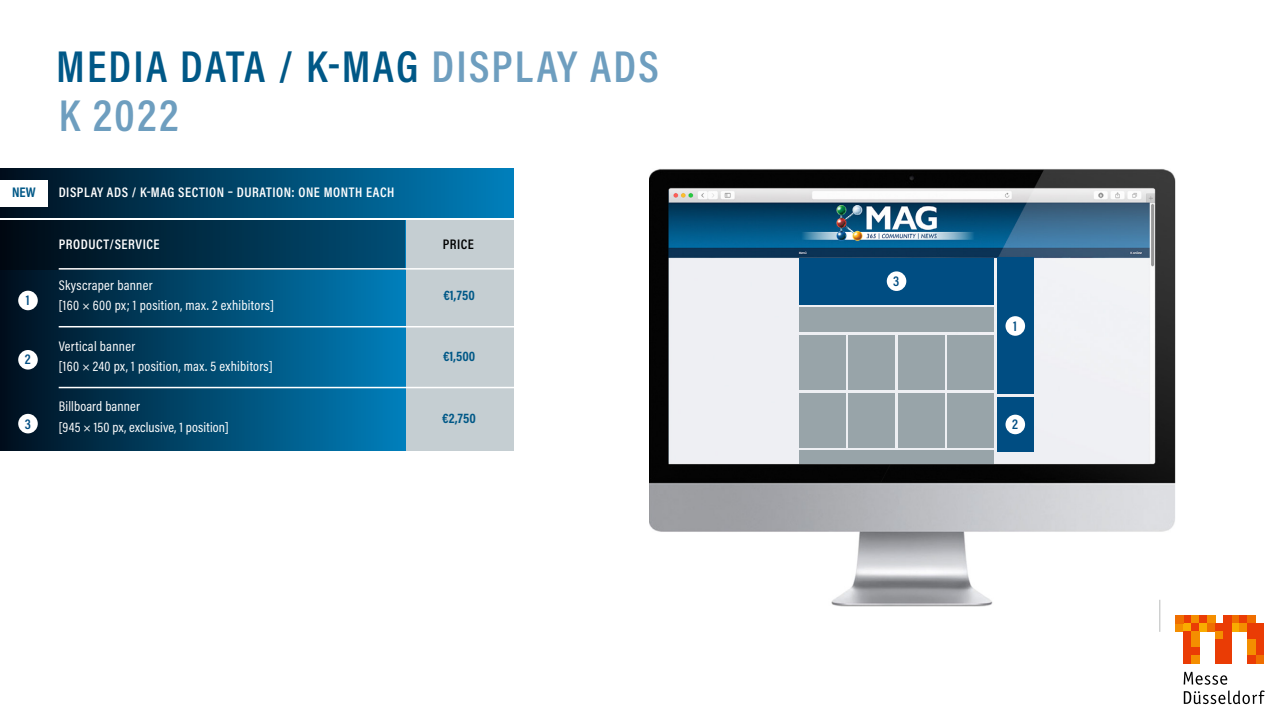
<style>
.page{position:relative;width:1280px;height:720px;background:#fff}
.page>*{position:absolute;margin:0;border:0;box-sizing:border-box;transform-origin:0 0}
.Seitenheadline{font:600 45px "Acumin Pro Cond";letter-spacing:.045em;color:#005887}
.Seitenheadline-2{font:600 45px "Acumin Pro Cond";color:#6e9ebf}
.t1{font:14px "Acumin Pro Cond";letter-spacing:.02em;color:#fff}
.t2{font:600 14px "Acumin Pro Cond";letter-spacing:.04em;color:#fff}
.t3{font:700 14px "Acumin Pro Cond";letter-spacing:.005em;color:#005887}
.t4{font:600 14px "Acumin Pro Cond";color:#004d82}
.t5{font:600 14px "Acumin Pro Cond";letter-spacing:.04em;color:#000}
.s1{color:#6e9ebf}
</style>
<div class="page">
<div style="left:405px;top:220px;width:108px;height:231px;background:#c5ced2"></div>
<div style="left:0;top:220px;width:405px;height:231px;background:linear-gradient(to right,#011120,#0281bc)"></div>
<div style="left:0;top:220px;width:405px;height:49px;background:linear-gradient(to right,#000913,#004f77)"></div>
<div style="left:0;top:169px;width:513px;height:48px;background:linear-gradient(to right,#00101f,#0080bc)"></div>
<hr style="left:59px;top:268px;width:488px;height:2px;background:#fff">
<hr style="left:59px;top:387px;width:459px;height:1px;background:#fff">
<div style="left:0;top:180px;width:48px;height:27px;background:#fff"></div>
<div style="left:18px;top:291px;width:20px;height:19px;background:#fff;border-radius:50%"></div>
<div style="left:18px;top:350px;width:20px;height:20px;background:#fff;border-radius:50%"></div>
<div style="left:18px;top:414px;width:20px;height:19px;background:#fff;border-radius:50%"></div>
<img style="left:650px;top:169px;width:526px;height:437px">
<div style="left:799px;top:258px;width:195px;height:46px;background:#004d82"></div>
<div style="left:799px;top:335px;width:46px;height:55px;background:#98a4a9"></div>
<div style="left:799px;top:393px;width:46px;height:54px;background:#98a4a9"></div>
<div style="left:849px;top:335px;width:46px;height:55px;background:#98a4a9"></div>
<div style="left:849px;top:393px;width:46px;height:54px;background:#98a4a9"></div>
<div style="left:898px;top:335px;width:46px;height:55px;background:#98a4a9"></div>
<div style="left:898px;top:393px;width:46px;height:54px;background:#98a4a9"></div>
<div style="left:948px;top:335px;width:46px;height:55px;background:#98a4a9"></div>
<div style="left:948px;top:393px;width:46px;height:54px;background:#98a4a9"></div>
<div style="left:799px;top:308px;width:195px;height:24px;background:#98a4a9"></div>
<div style="left:799px;top:450px;width:195px;height:13px;background:#98a4a9"></div>
<div style="left:997px;top:258px;width:36px;height:136px;background:#004d82"></div>
<div style="left:997px;top:397px;width:36px;height:55px;background:#004d82"></div>
<div style="left:887px;top:271px;width:19px;height:20px;background:#fff;border-radius:50%"></div>
<div style="left:1006px;top:316px;width:19px;height:20px;background:#fff;border-radius:50%"></div>
<div style="left:1006px;top:415px;width:19px;height:19px;background:#fff;border-radius:50%"></div>
<hr style="left:59px;top:326px;width:459px;height:1px;background:#fff">
<div style="left:1160px;top:600px;width:120px;height:120px;background:#fff"></div>
<svg style="left:1184px;top:672px;width:81px;height:32px"></svg>
<div style="left:1176px;top:624px;width:8px;height:8px;background:#f48e00"></div>
<div style="left:1184px;top:616px;width:8px;height:8px;background:#ea3c05"></div>
<div style="left:1184px;top:624px;width:8px;height:8px;background:#f9ac00"></div>
<div style="left:1192px;top:616px;width:8px;height:8px;background:#f48e00"></div>
<div style="left:1192px;top:624px;width:8px;height:8px;background:#ea3c05"></div>
<div style="left:1200px;top:616px;width:8px;height:8px;background:#ea3c05"></div>
<div style="left:1200px;top:624px;width:8px;height:8px;background:#f9ac00"></div>
<div style="left:1208px;top:616px;width:8px;height:8px;background:#f48e00"></div>
<div style="left:1208px;top:624px;width:8px;height:8px;background:#ef6e00"></div>
<div style="left:1232px;top:616px;width:8px;height:8px;background:#ef6e00"></div>
<div style="left:1232px;top:624px;width:8px;height:8px;background:#f9ac00"></div>
<div style="left:1240px;top:616px;width:8px;height:8px;background:#ea3c05"></div>
<div style="left:1240px;top:624px;width:8px;height:8px;background:#f48e00"></div>
<div style="left:1248px;top:616px;width:8px;height:8px;background:#ef6e00"></div>
<div style="left:1248px;top:624px;width:8px;height:16px;background:#ea3c05"></div>
<div style="left:1256px;top:624px;width:8px;height:32px;background:#ea3c05"></div>
<div style="left:1184px;top:632px;width:8px;height:32px;background:#ea3c05"></div>
<div style="left:1192px;top:632px;width:8px;height:16px;background:#f48e00"></div>
<div style="left:1192px;top:648px;width:8px;height:8px;background:#ea3c05"></div>
<div style="left:1192px;top:656px;width:8px;height:8px;background:#f48e00"></div>
<div style="left:1248px;top:640px;width:8px;height:16px;background:#f48e00"></div>
<div style="left:1256px;top:656px;width:8px;height:8px;background:#ef6e00"></div>
<div style="left:1176px;top:616px;width:8px;height:8px;background:#ef6e00"></div>
<div style="left:1216px;top:624px;width:8px;height:8px;background:#ea3c05"></div>
<div style="left:1216px;top:632px;width:8px;height:8px;background:#f48e00"></div>
<div style="left:1216px;top:640px;width:8px;height:24px;background:#ea3c05"></div>
<div style="left:1224px;top:616px;width:8px;height:48px;background:#ea3c05"></div>
<div style="left:1248px;top:656px;width:8px;height:8px;background:#ea3c05"></div>
<hr style="left:1159px;top:600px;width:1px;height:32px;background:#c5c7c7">
<p class="Seitenheadline" style="left:56px;top:37px;width:604px">MEDIA DATA / K-MAG <span class="s1">DISPLAY ADS</span></p>
<p class="Seitenheadline-2" style="left:59px;top:86px;width:121px">K 2022</p>
<p class="t3" style="left:12px;top:183px;width:25px">NEW</p>
<p class="t2" style="left:59px;top:183px;width:337px">DISPLAY ADS / K-MAG SECTION – DURATION: ONE MONTH EACH</p>
<p class="t4" style="left:26px;top:291px;width:5px">1</p>
<p class="t4" style="left:25px;top:350px;width:7px">2</p>
<p class="t4" style="left:25px;top:415px;width:8px">3</p>
<p class="t2" style="left:59px;top:235px;width:102px">PRODUCT/SERVICE</p>
<p class="t1" style="left:59px;top:276px;width:95px">Skyscraper banner</p>
<p class="t1" style="left:59px;top:297px;width:217px">[160 × 600 px; 1 position, max. 2 exhibitors]</p>
<p class="t1" style="left:59px;top:337px;width:78px">Vertical banner</p>
<p class="t1" style="left:59px;top:357px;width:215px">[160 × 240 px, 1 position, max. 5 exhibitors]</p>
<p class="t1" style="left:59px;top:398px;width:82px">Billboard banner</p>
<p class="t1" style="left:59px;top:418px;width:171px">[945 × 150 px, exclusive, 1 position]</p>
<p class="t5" style="left:443px;top:235px;width:33px">PRICE</p>
<p class="t3" style="left:444px;top:286px;width:33px">€1,750</p>
<p class="t3" style="left:443px;top:347px;width:34px">€1,500</p>
<p class="t3" style="left:442px;top:409px;width:35px">€2,750</p>
<p class="t4" style="left:893px;top:272px;width:8px">3</p>
<p class="t4" style="left:1013px;top:317px;width:5px">1</p>
<p class="t4" style="left:1012px;top:415px;width:7px">2</p>
</div>
